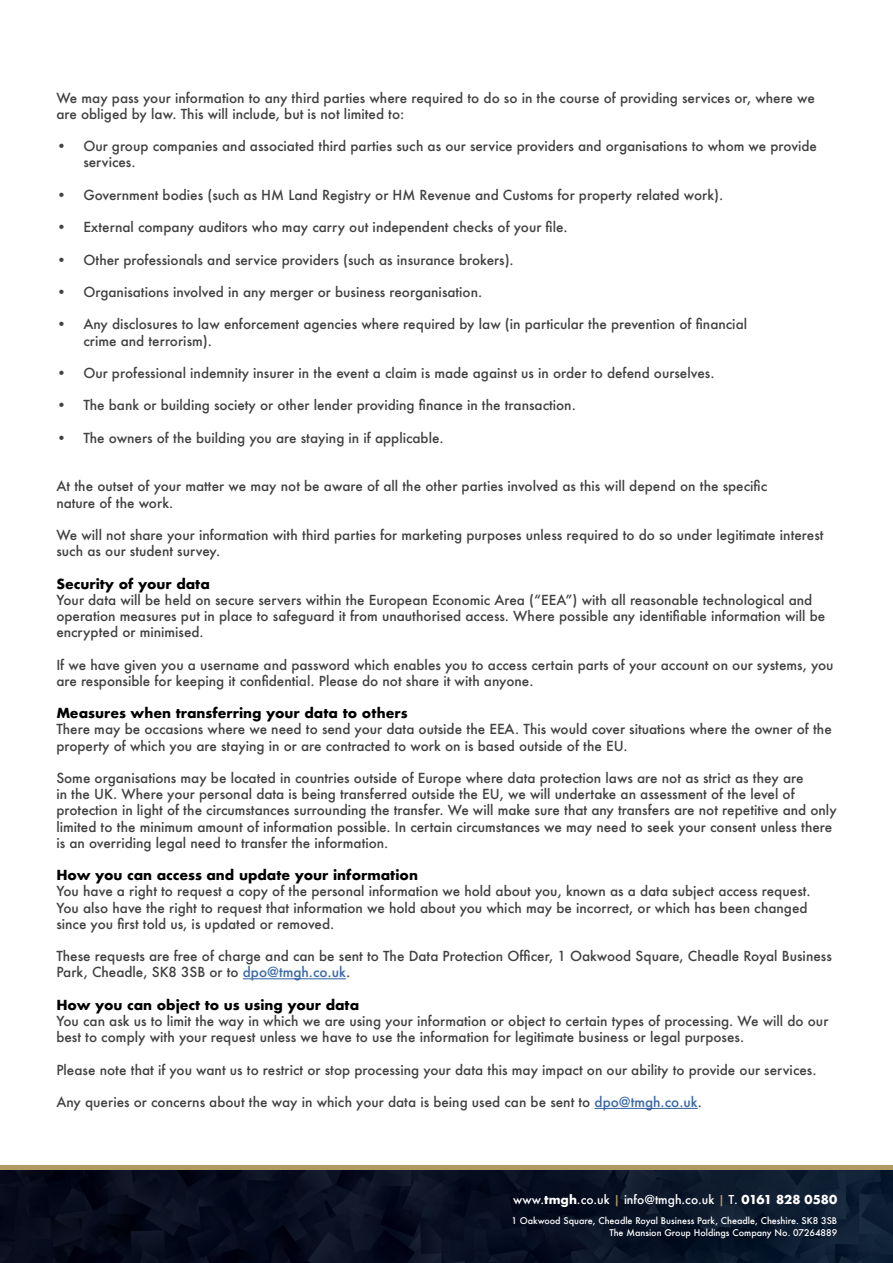
<style>
.page{position:relative;width:893px;height:1263px;background:#fff}
.page>*{position:absolute;margin:0;border:0;box-sizing:border-box;transform-origin:0 0}
.t1{font:500 13.5px/16.2px "Futura";color:#414042}
.t2{font:700 13.5px "Futura";color:#000}
.t3{font:500 12px "Futura";color:#fff}
.t4{font:500 9px/12px "Futura";color:#fff;text-align:right}
.s1{color:#3a68a5}
.s2{font-weight:700}
.s3{color:#b09a61}
</style>
<div class="page">
<hr style="left:243px;top:978px;width:103px;height:1px;background:#3a68a5">
<hr style="left:595px;top:1108px;width:103px;height:1px;background:#3a68a5">
<svg style="left:0;top:1169px;width:893px;height:94px;background:#0a1323"></svg>
<hr style="left:0;top:1165px;width:893px;height:4px;background:#b09a61">
<p class="t1" style="left:56px;top:89px;width:760px">We may pass your information to any third parties where required to do so in the course of providing services or, where we are obliged by law. This will include, but is not limited to:</p>
<p class="t1" style="left:83px;top:138px;width:735px;text-indent:-27px">• Our group companies and associated third parties such as our service providers and organisations to whom we provide services.</p>
<p class="t1" style="left:56px;top:186px;width:668px">• Government bodies (such as HM Land Registry or HM Revenue and Customs for property related work).</p>
<p class="t1" style="left:56px;top:219px;width:513px">• External company auditors who may carry out independent checks of your file.</p>
<p class="t1" style="left:56px;top:251px;width:459px">• Other professionals and service providers (such as insurance brokers).</p>
<p class="t1" style="left:56px;top:284px;width:427px">• Organisations involved in any merger or business reorganisation.</p>
<p class="t1" style="left:83px;top:316px;width:665px;text-indent:-27px">• Any disclosures to law enforcement agencies where required by law (in particular the prevention of financial crime and terrorism).</p>
<p class="t1" style="left:56px;top:365px;width:660px">• Our professional indemnity insurer in the event a claim is made against us in order to defend ourselves.</p>
<p class="t1" style="left:56px;top:397px;width:521px">• The bank or building society or other lender providing finance in the transaction.</p>
<p class="t1" style="left:56px;top:429px;width:389px">• The owners of the building you are staying in if applicable.</p>
<p class="t1" style="left:56px;top:478px;width:712px">At the outset of your matter we may not be aware of all the other parties involved as this will depend on the specific nature of the work.</p>
<p class="t1" style="left:56px;top:527px;width:769px">We will not share your information with third parties for marketing purposes unless required to do so under legitimate interest such as our student survey.</p>
<p class="t2" style="left:56px;top:574px;width:155px">Security of your data</p>
<p class="t1" style="left:56px;top:591px;width:770px">Your data will be held on secure servers within the European Economic Area (“EEA”) with all reasonable technological and operation measures put in place to safeguard it from unauthorised access. Where possible any identifiable information will be encrypted or minimised.</p>
<p class="t1" style="left:56px;top:656px;width:779px">If we have given you a username and password which enables you to access certain parts of your account on our systems, you are responsible for keeping it confidential. Please do not share it with anyone.</p>
<p class="t2" style="left:56px;top:703px;width:353px">Measures when transferring your data to others</p>
<p class="t1" style="left:56px;top:721px;width:777px">There may be occasions where we need to send your data outside the EEA. This would cover situations where the owner of the property of which you are staying in or are contracted to work on is based outside of the EU.</p>
<p class="t1" style="left:56px;top:770px;width:782px">Some organisations may be located in countries outside of Europe where data protection laws are not as strict as they are<br>in the UK. Where your personal data is being transferred outside the EU, we will undertake an assessment of the level of protection in light of the circumstances surrounding the transfer. We will make sure that any transfers are not repetitive and only limited to the minimum amount of information possible. In certain circumstances we may need to seek your consent unless there is an overriding legal need to transfer the information.</p>
<p class="t2" style="left:56px;top:865px;width:363px">How you can access and update your information</p>
<p class="t1" style="left:56px;top:883px;width:756px">You have a right to request a copy of the personal information we hold about you, known as a data subject access request.<br>You also have the right to request that information we hold about you which may be incorrect, or which has been changed since you first told us, is updated or removed.</p>
<p class="t1" style="left:56px;top:948px;width:777px">These requests are free of charge and can be sent to The Data Protection Officer, 1 Oakwood Square, Cheadle Royal Business<br>Park, Cheadle, SK8 3SB or to <span class="s1">dpo@tmgh.co.uk</span>.</p>
<p class="t2" style="left:56px;top:995px;width:304px">How you can object to us using your data</p>
<p class="t1" style="left:56px;top:1013px;width:773px">You can ask us to limit the way in which we are using your information or object to certain types of processing. We will do our best to comply with your request unless we have to use the information for legitimate business or legal purposes.</p>
<p class="t1" style="left:56px;top:1061px;width:762px">Please note that if you want us to restrict or stop processing your data this may impact on our ability to provide our services.</p>
<p class="t1" style="left:56px;top:1094px;width:647px">Any queries or concerns about the way in which your data is being used can be sent to <span class="s1">dpo@tmgh.co.uk</span>.</p>
<p class="t3" style="left:513px;top:1192px;width:325px">www.<span class="s2">tmgh</span>.co.uk <span class="s3">|</span> info@tmgh.co.uk <span class="s3">|</span> T. <span class="s2">0161 828 0580</span></p>
<p class="t4" style="left:511px;top:1214px;width:327px">1 Oakwood Square, Cheadle Royal Business Park, Cheadle, Cheshire. SK8 3SB<br>The Mansion Group Holdings Company No. 07264889</p>
</div>
